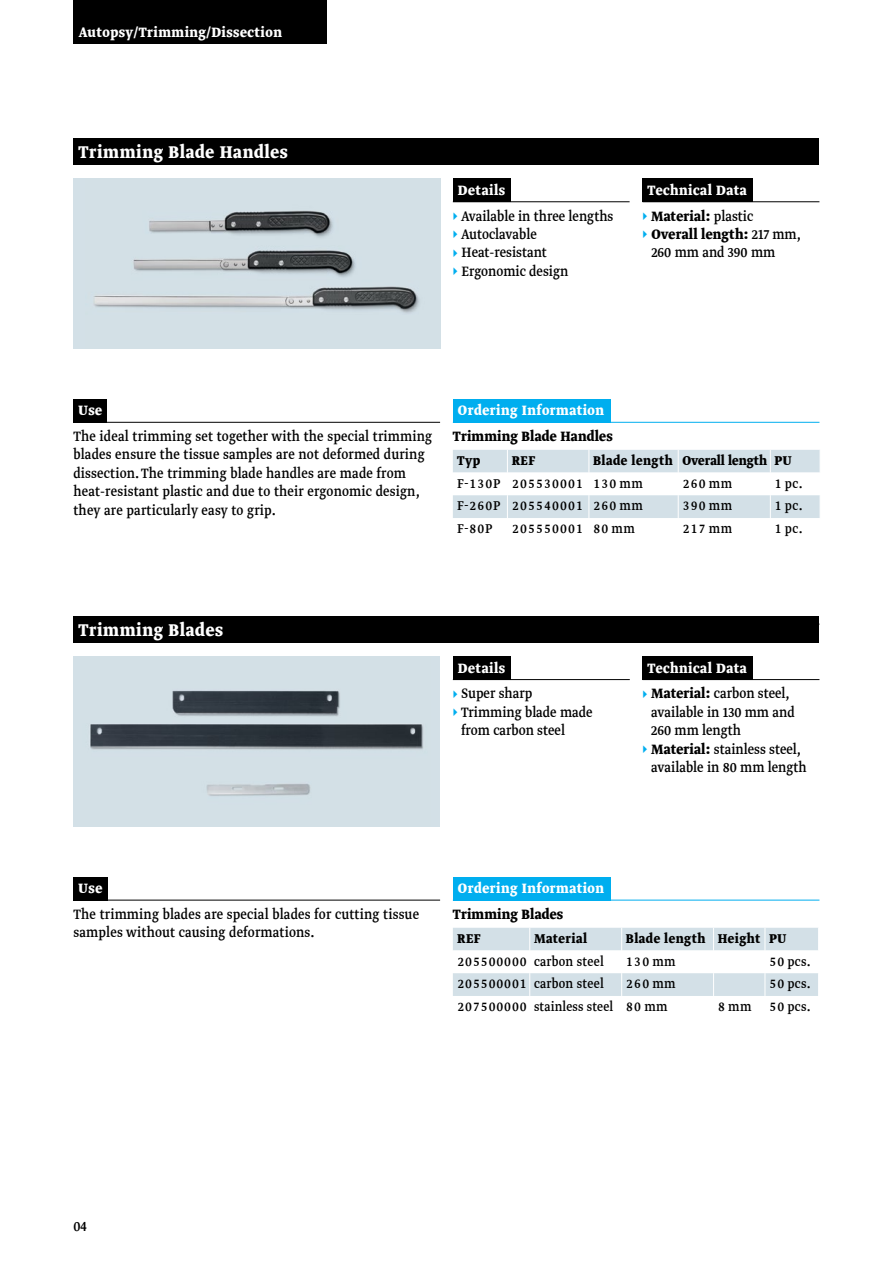
<style>
.page{position:relative;width:893px;height:1263px;background:#fff}
.page>*{position:absolute;margin:0;border:0;box-sizing:border-box;transform-origin:0 0}
.t1{font:700 20.25px "pfmmedical";letter-spacing:.03em;color:#fff}
.t2{font:16.2px/18.5px "pfmmedical";letter-spacing:.01em;color:#000}
.t3{font:700 16.2px/25.7px "pfmmedical";letter-spacing:.03em;color:#fff;text-align:center}
.t4{font:700 16.2px "pfmmedical";letter-spacing:.01em;color:#000}
.t5{font:15.15px "pfmmedical";letter-spacing:.015em;color:#000}
.t6{font:700 15.15px "pfmmedical";letter-spacing:.03em;color:#000}
.t7{font:700 15.15px "pfmmedical";color:#000}
.t8{font:15px "pfmmedical";letter-spacing:.01em;color:#000}
.s1{color:#00aeef}
.s2{font-weight:400;color:#00aeef}
.s3{color:#000}
.s4{font-weight:400;color:#000}
.s5{font-weight:700}
.s6{font-size:15.15px}
</style>
<div class="page">
<div style="left:74px;top:656px;width:366px;height:171px;background:#d3e0e7"></div>
<img style="left:90px;top:690px;width:333px;height:106px">
<div style="left:73px;top:178px;width:367px;height:171px;background:#d3e0e7"></div>
<img style="left:94px;top:210px;width:326px;height:103px">
<div style="left:73px;top:139px;width:746px;height:26px;background:#000"></div>
<div style="left:642px;top:178px;width:111px;height:24px;background:#000"></div>
<hr style="left:642px;top:201px;width:177px;height:1px;background:#000">
<div style="left:453px;top:178px;width:57px;height:24px;background:#000"></div>
<hr style="left:453px;top:201px;width:177px;height:1px;background:#000">
<svg style="left:453px;top:450px;width:367px;height:68px"></svg>
<hr style="left:453px;top:422px;width:366px;height:1px;background:#00aeef">
<div style="left:453px;top:399px;width:157px;height:24px;background:#00aeef"></div>
<hr style="left:73px;top:422px;width:367px;height:1px;background:#000">
<div style="left:73px;top:399px;width:34px;height:24px;background:#000"></div>
<hr style="left:74px;top:900px;width:366px;height:1px;background:#000">
<div style="left:74px;top:877px;width:34px;height:23px;background:#000"></div>
<div style="left:74px;top:616px;width:745px;height:27px;background:#000"></div>
<div style="left:453px;top:656px;width:57px;height:24px;background:#000"></div>
<hr style="left:453px;top:679px;width:177px;height:1px;background:#000">
<div style="left:642px;top:656px;width:111px;height:24px;background:#000"></div>
<hr style="left:642px;top:679px;width:177px;height:1px;background:#000">
<div style="left:74px;top:0;width:253px;height:44px;background:#000"></div>
<svg style="left:453px;top:928px;width:365px;height:68px"></svg>
<hr style="left:453px;top:900px;width:366px;height:1px;background:#00aeef">
<div style="left:453px;top:877px;width:157px;height:23px;background:#00aeef"></div>
<p class="t3" style="left:79px;top:19px;width:205px">Autopsy/Trimming/Dissection</p>
<p class="t1" style="left:79px;top:139px;width:211px">Trimming Blade Handles</p>
<p class="t3" style="left:458px;top:177px;width:49px">Details</p>
<p class="t2" style="left:453px;top:207px;width:162px"><span class="s1">▸</span> Available in three lengths <span class="s1">▸</span> Autoclavable<br><span class="s1">▸</span> Heat-resistant<br><span class="s1">▸</span> Ergonomic design</p>
<p class="t3" style="left:642px;top:177px;width:112px">Technical Data<br><span class="s2">▸</span> <span class="s3">Material:</span> <span class="s4">plastic</span></p>
<p class="t2" style="left:651px;top:225px;width:151px;text-indent:-9px"><span class="s1">▸</span> <span class="s5">Overall length:</span> 217 mm,<br>260 mm and 390 mm</p>
<p class="t3" style="left:79px;top:398px;width:25px">Use</p>
<p class="t2" style="left:73px;top:427px;width:360px">The ideal trimming set together with the special trimming blades ensure the tissue samples are not deformed during dissection. The trimming blade handles are made from heat-resistant plastic and due to their ergonomic design, they are particularly easy to grip.</p>
<p class="t3" style="left:458px;top:398px;width:148px">Ordering Information</p>
<p class="t4" style="left:453px;top:425px;width:161px">Trimming Blade Handles</p>
<p class="t6" style="left:457px;top:450px;width:25px">Typ</p>
<p class="t6" style="left:512px;top:450px;width:25px">REF</p>
<p class="t7" style="left:593px;top:450px;width:200px">Blade length Overall length PU</p>
<p class="t5" style="left:457px;top:474px;width:187px">F-130P 205530001 130 mm</p>
<p class="t5" style="left:682px;top:474px;width:51px">260 mm</p>
<p class="t5" style="left:775px;top:474px;width:30px">1 pc.</p>
<p class="t5" style="left:457px;top:496px;width:187px">F-260P 205540001 260 mm</p>
<p class="t5" style="left:682px;top:496px;width:51px">390 mm</p>
<p class="t5" style="left:775px;top:496px;width:30px">1 pc.</p>
<p class="t5" style="left:457px;top:519px;width:37px">F-80P</p>
<p class="t5" style="left:512px;top:519px;width:125px">205550001 80 mm</p>
<p class="t5" style="left:682px;top:519px;width:51px">217 mm</p>
<p class="t5" style="left:775px;top:519px;width:30px">1 pc.</p>
<p class="t1" style="left:79px;top:616px;width:146px">Trimming Blades</p>
<p class="t3" style="left:458px;top:655px;width:49px">Details</p>
<p class="t3" style="left:642px;top:655px;width:149px;text-align:left;text-indent:5px">Technical Data<br><span class="s2">▸</span> <span class="s3">Material:</span> <span class="s4">carbon steel,</span></p>
<p class="t2" style="left:651px;top:703px;width:145px">available in 130 mm and</p>
<p class="t2" style="left:651px;top:721px;width:91px">260 mm length</p>
<p class="t2" style="left:642px;top:740px;width:160px"><span class="s1">▸</span> <span class="s5">Material:</span> stainless steel,</p>
<p class="t2" style="left:651px;top:758px;width:157px">available in 80 mm length</p>
<p class="t2" style="left:453px;top:685px;width:81px"><span class="s1">▸</span> Super sharp</p>
<p class="t2" style="left:453px;top:703px;width:141px"><span class="s1">▸</span> Trimming blade made</p>
<p class="t2" style="left:461px;top:721px;width:105px">from carbon steel</p>
<p class="t3" style="left:79px;top:876px;width:25px">Use</p>
<p class="t2" style="left:74px;top:905px;width:347px">The trimming blades are special blades for cutting tissue samples without causing deformations.</p>
<p class="t3" style="left:458px;top:876px;width:148px">Ordering Information</p>
<p class="t4" style="left:453px;top:903px;width:112px">Trimming Blades</p>
<p class="t6" style="left:457px;top:928px;width:25px">REF</p>
<p class="t6" style="left:534px;top:928px;width:55px">Material</p>
<p class="t6" style="left:626px;top:928px;width:162px">Blade length Height PU</p>
<p class="t5" style="left:457px;top:952px;width:148px">205500000 carbon steel</p>
<p class="t5" style="left:626px;top:952px;width:51px">130 mm</p>
<p class="t5" style="left:769px;top:952px;width:43px">50 pcs.</p>
<p class="t5" style="left:457px;top:974px;width:148px">205500001 carbon steel</p>
<p class="t5" style="left:626px;top:974px;width:51px">260 mm</p>
<p class="t5" style="left:769px;top:974px;width:43px">50 pcs.</p>
<p class="t8" style="left:457px;top:997px;width:212px"><span class="s6">207500000</span> stainless steel <span class="s6">80 mm</span></p>
<p class="t5" style="left:718px;top:997px;width:94px">8 mm 50 pcs.</p>
<p class="t2" style="left:74px;top:1218px;width:15px">04</p>
</div>
